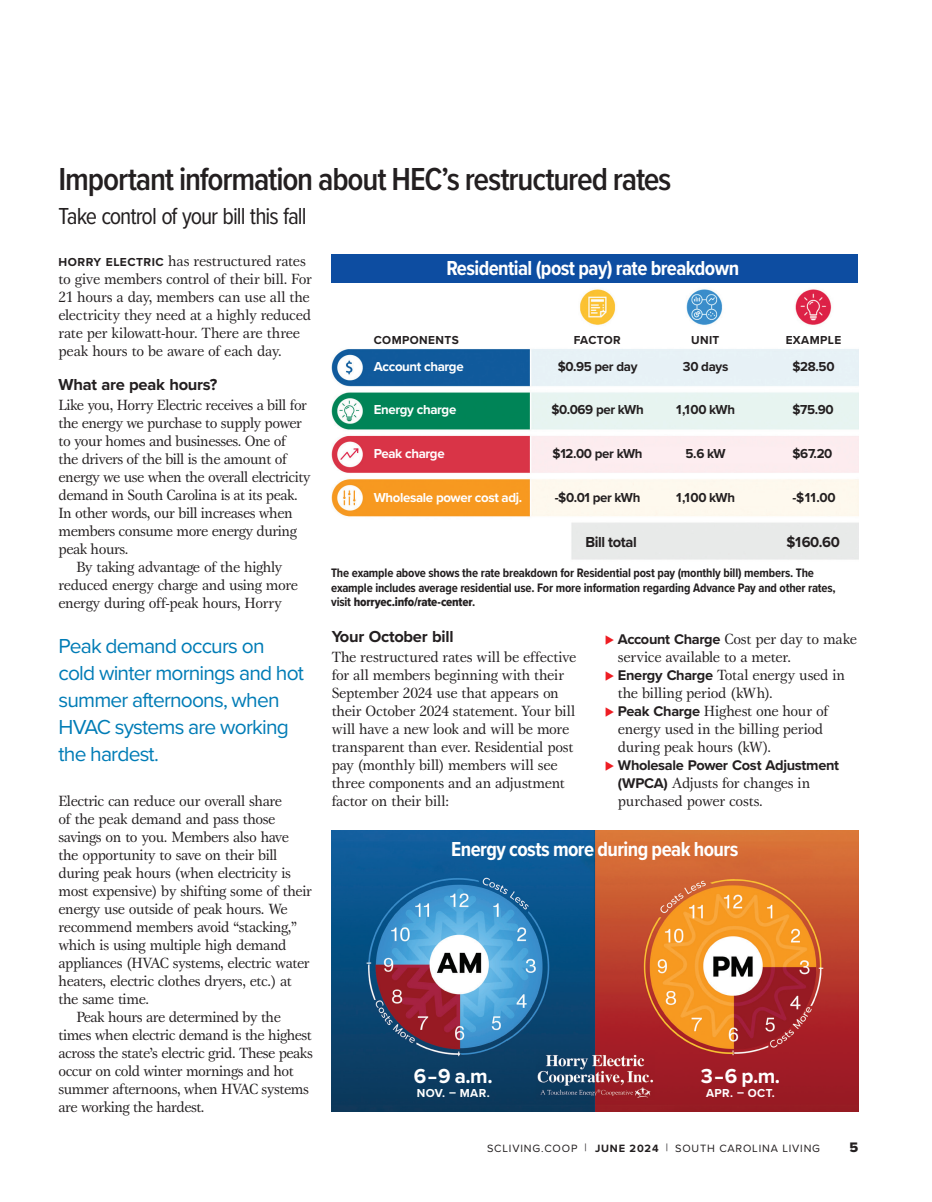
<style>
.page{position:relative;width:932px;height:1202px;background:#fff}
.page>*{position:absolute;margin:0;border:0;box-sizing:border-box;transform-origin:0 0}
.t1{font:600 33px "Proxima Nova Cond";letter-spacing:-.035em;color:#231f20}
.t2{font:24px "Proxima Nova Cond";letter-spacing:-.045em;color:#231f20}
.t3{font:21px/27px "Proxima Nova";letter-spacing:-.04em;color:#007cb6}
.t4{font:700 21px "Proxima Nova Cond";letter-spacing:-.025em;color:#fff}
.t5{font:700 21px "Proxima Nova";color:#fff}
.t6{font:700 16.5px "Proxima Nova";letter-spacing:-.02em;color:#231f20}
.t7{font:15.3px/18px "Gamma ITC Std";letter-spacing:-.025em;color:#231f20}
.t8{font:700 15px "Proxima Nova";letter-spacing:-.025em;color:#231f20}
.t9{font:700 14.55px "Proxima Nova";letter-spacing:-.025em;color:#231f20}
.t10{font:14.25px "Proxima Nova Extrabld";color:#231f20}
.t11{font:700 13.5px "Proxima Nova";letter-spacing:-.025em;color:#231f20}
.t12{font:700 13.5px "Proxima Nova";letter-spacing:-.025em;color:#fff}
.t13{font:700 12.75px/14.2px "Proxima Nova Cond";letter-spacing:-.015em;color:#231f20}
.t14{font:12.75px "Proxima Nova Cond Extrabld";letter-spacing:-.015em;color:#231f20}
.t15{font:700 12px "Proxima Nova";letter-spacing:.035em;color:#231f20}
.t16{font:700 12px "Proxima Nova";letter-spacing:.035em;color:#fff}
.t17{font:10.95px "Proxima Nova";letter-spacing:.075em;color:#231f20}
.s1{font-family:"Proxima Nova";font-weight:700;font-size:12px}
.s2{font-family:"Proxima Nova Cond";font-weight:700}
.s3{color:#ee1d23}
.s4{font-family:"Proxima Nova";font-weight:700;font-size:14.55px}
.s5{font-weight:700}
</style>
<div class="page">
<img style="left:331px;top:830px;width:527px;height:282px">
<img style="left:331px;top:289px;width:527px;height:271px">
<div style="left:331px;top:254px;width:526px;height:28px;background:#0d4da1"></div>
<h1 class="t1" style="left:58px;top:154px;width:614px">Important information about HEC’s restructured rates</h1>
<h2 class="t2" style="left:58px;top:198px;width:250px">Take control of your bill this fall</h2>
<p class="t7" style="left:58px;top:251px;width:255px"><span class="s1">HORRY ELECTRIC</span> has restructured rates to give members control of their bill. For 21 hours a day, members can use all the electricity they need at a highly reduced rate per kilowatt-hour. There are three peak hours to be aware of each day.</p>
<p class="t6" style="left:58px;top:372px;width:160px">What are peak hours?</p>
<p class="t7" style="left:58px;top:395px;width:250px">Like you, Horry Electric receives a bill for</p>
<p class="t7" style="left:58px;top:413px;width:245px">the energy we purchase to supply power</p>
<p class="t7" style="left:58px;top:431px;width:229px">to your homes and businesses. One of</p>
<p class="t7" style="left:58px;top:449px;width:230px">the drivers of the bill is the amount of</p>
<p class="t7" style="left:58px;top:467px;width:254px">energy we use when the overall electricity</p>
<p class="t7" style="left:58px;top:485px;width:241px">demand in South Carolina is at its peak.</p>
<p class="t7" style="left:58px;top:503px;width:236px">In other words, our bill increases when</p>
<p class="t7" style="left:58px;top:521px;width:240px">members consume more energy during</p>
<p class="t7" style="left:58px;top:539px;width:71px">peak hours.</p>
<p class="t7" style="left:76px;top:557px;width:207px">By taking advantage of the highly</p>
<p class="t7" style="left:58px;top:575px;width:241px">reduced energy charge and using more</p>
<p class="t7" style="left:58px;top:593px;width:225px">energy during off-peak hours, Horry</p>
<h3 class="t4" style="left:446px;top:252px;width:294px">Residential (post pay) rate breakdown</h3>
<p class="t15" style="left:374px;top:331px;width:86px">COMPONENTS</p>
<p class="t15" style="left:573px;top:331px;width:49px">FACTOR</p>
<p class="t15" style="left:691px;top:331px;width:30px">UNIT</p>
<p class="t15" style="left:785px;top:331px;width:57px">EXAMPLE</p>
<p class="t12" style="left:374px;top:356px;width:91px">Account charge</p>
<p class="t11" style="left:557px;top:356px;width:81px">$0.95 per day</p>
<p class="t11" style="left:683px;top:356px;width:47px">30 days</p>
<p class="t11" style="left:792px;top:356px;width:43px">$28.50</p>
<p class="t12" style="left:374px;top:400px;width:84px">Energy charge</p>
<p class="t11" style="left:551px;top:400px;width:94px">$0.069 per kWh</p>
<p class="t11" style="left:676px;top:400px;width:60px">1,100 kWh</p>
<p class="t11" style="left:792px;top:400px;width:43px">$75.90</p>
<p class="t12" style="left:374px;top:443px;width:72px">Peak charge</p>
<p class="t11" style="left:552px;top:443px;width:91px">$12.00 per kWh</p>
<p class="t11" style="left:685px;top:443px;width:42px">5.6 kW</p>
<p class="t11" style="left:792px;top:443px;width:41px">$67.20</p>
<p class="t12" style="left:374px;top:487px;width:150px">Wholesale power cost adj.</p>
<p class="t11" style="left:554px;top:487px;width:87px">-$0.01 per kWh</p>
<p class="t11" style="left:676px;top:487px;width:60px">1,100 kWh</p>
<p class="t11" style="left:792px;top:487px;width:45px">-$11.00</p>
<p class="t8" style="left:585px;top:530px;width:53px">Bill total</p>
<p class="t8" style="left:786px;top:530px;width:55px">$160.60</p>
<p class="t13" style="left:331px;top:565px;width:506px">The example above shows the rate breakdown for Residential post pay (monthly bill) members. The example includes average residential use. For more information regarding Advance Pay and other rates,</p>
<p class="t14" style="left:331px;top:592px;width:146px"><span class="s2">visit</span> horryec.info/rate-center<span class="s2">.</span></p>
<h3 class="t3" style="left:58px;top:631px;width:247px">Peak demand occurs on cold winter mornings and hot summer afternoons, when<br>HVAC systems are working the hardest.</h3>
<p class="t7" style="left:58px;top:791px;width:225px">Electric can reduce our overall share</p>
<p class="t7" style="left:58px;top:809px;width:218px">of the peak demand and pass those</p>
<p class="t7" style="left:58px;top:827px;width:232px">savings on to you. Members also have</p>
<p class="t7" style="left:58px;top:845px;width:220px">the opportunity to save on their bill</p>
<p class="t7" style="left:58px;top:863px;width:234px">during peak hours (when electricity is</p>
<p class="t7" style="left:58px;top:881px;width:255px">most expensive) by shifting some of their</p>
<p class="t7" style="left:58px;top:899px;width:231px">energy use outside of peak hours. We</p>
<p class="t7" style="left:58px;top:917px;width:240px">recommend members avoid “stacking,”</p>
<p class="t7" style="left:58px;top:935px;width:229px">which is using multiple high demand</p>
<p class="t7" style="left:58px;top:953px;width:253px">appliances (HVAC systems, electric water</p>
<p class="t7" style="left:58px;top:971px;width:235px">heaters, electric clothes dryers, etc.) at</p>
<p class="t7" style="left:58px;top:989px;width:92px">the same time.</p>
<p class="t7" style="left:76px;top:1007px;width:206px">Peak hours are determined by the</p>
<p class="t7" style="left:58px;top:1025px;width:255px">times when electric demand is the highest</p>
<p class="t7" style="left:58px;top:1043px;width:256px">across the state’s electric grid. These peaks</p>
<p class="t7" style="left:58px;top:1061px;width:237px">occur on cold winter mornings and hot</p>
<p class="t7" style="left:58px;top:1079px;width:252px">summer afternoons, when HVAC systems</p>
<p class="t7" style="left:58px;top:1097px;width:147px">are working the hardest.</p>
<p class="t6" style="left:332px;top:624px;width:123px">Your October bill</p>
<p class="t7" style="left:332px;top:647px;width:246px">The restructured rates will be effective for all members beginning with their September 2024 use that appears on their October 2024 statement. Your bill will have a new look and will be more transparent than ever. Residential post pay (monthly bill) members will see three components and an adjustment factor on their bill:</p>
<p class="t7" style="left:618px;top:629px;width:241px;text-indent:-13px"><span class="s3">◆</span> <span class="s4">Account Charge</span> Cost per day to make service available to a meter.</p>
<p class="t7" style="left:618px;top:665px;width:229px;text-indent:-13px"><span class="s3">◆</span> <span class="s4">Energy Charge</span> Total energy used in the billing period (kWh).</p>
<p class="t7" style="left:618px;top:701px;width:212px;text-indent:-13px"><span class="s3">◆</span> <span class="s4">Peak Charge</span> Highest one hour of energy used in the billing period during peak hours (kW).</p>
<p class="t9" style="left:604px;top:754px;width:236px"><span class="s3">◆</span> Wholesale Power Cost Adjustment</p>
<p class="t7" style="left:618px;top:773px;width:194px"><span class="s4">(WPCA)</span> Adjusts for changes in purchased power costs.</p>
<h3 class="t4" style="left:451px;top:833px;width:289px">Energy costs more during peak hours</h3>
<h3 class="t5" style="left:414px;top:1060px;width:80px">6–9 a.m.</h3>
<p class="t16" style="left:416px;top:1083px;width:75px">NOV. – MAR.</p>
<h3 class="t5" style="left:701px;top:1060px;width:81px">3–6 p.m.</h3>
<p class="t16" style="left:706px;top:1083px;width:70px">APR. – OCT.</p>
<p class="t17" style="left:487px;top:1140px;width:334px">SCLIVING.COOP | <span class="s5">JUNE 2024</span> | SOUTH CAROLINA LIVING</p>
<p class="t10" style="left:849px;top:1137px;width:10px">5</p>
</div>
